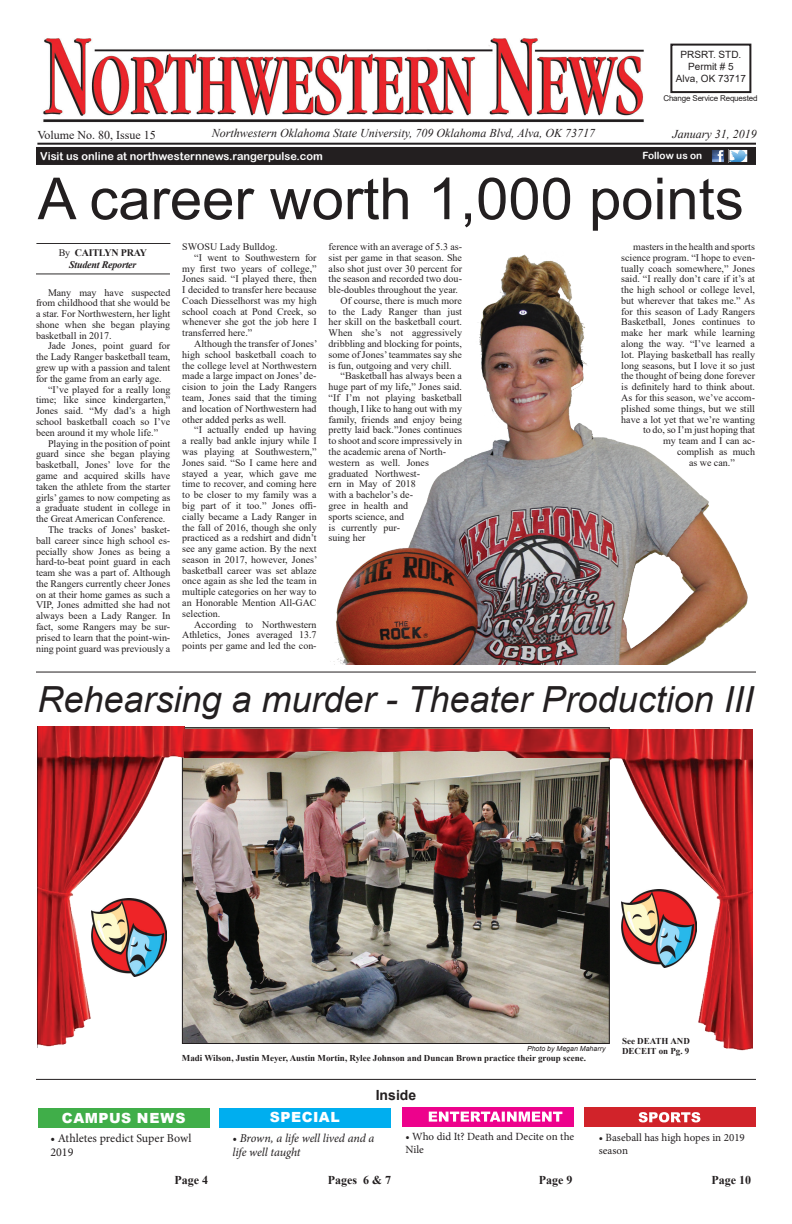
<style>
.page{position:relative;width:792px;height:1224px;background:#fff}
.page>*{position:absolute;margin:0;border:0;box-sizing:border-box;transform-origin:0 0}
.t1{font:58px "Arial";color:#231f20}
.t2{font:italic 36px "Arial";color:#231f20}
.t3{font:900 14px "Arial";letter-spacing:.035em;color:#fff}
.t4{font:700 14px "Arial";color:#231f20}
.t5{font:italic 12px "Times New Roman";color:#231f20}
.t6{font:italic 12px/14.4px "Minion Pro";letter-spacing:-.01em;color:#231f20}
.t7{font:12px/14.4px "Minion Pro";color:#231f20}
.t8{font:700 12px "Times New Roman";color:#231f20}
.t9{font:12px "Times New Roman";color:#231f20}
.t10{font:11px/13px "Minion Pro";color:#231f20}
.t11{font:11px "Arial Rounded MT Bold";color:#fff}
.t12{font:10px/10.8px "Times New Roman";color:#231f20;text-align:justify}
.t13{font:10px "Arial";color:#231f20}
.t14{font:italic 700 10px "Times New Roman";letter-spacing:-.02em;color:#231f20}
.t15{font:700 10px "Times New Roman";letter-spacing:-.02em;color:#231f20}
.t16{font:10px "Arial Rounded MT Bold";color:#fff}
.t17{font:700 9px/9.7px "Times New Roman";color:#231f20}
.t18{font:8px "Arial";letter-spacing:-.02em;color:#231f20}
.t19{font:italic 7px "Arial";color:#231f20}
.s1{font-weight:400}
</style>
<div class="page">
<div style="left:670px;top:44px;width:81px;height:49px;border:2px solid #231f20"></div>
<hr style="left:37px;top:143px;width:719px;height:2px;background:#231f20">
<div style="left:36px;top:147px;width:720px;height:18px;background:#231f20"></div>
<svg style="left:669px;top:142px;width:87px;height:19px"></svg>
<div style="left:711px;top:149px;width:14px;height:14px;border:1px solid #231f20"></div>
<img style="left:730px;top:151px;width:16px;height:10px">
<div style="left:728px;top:149px;width:20px;height:14px;border:1px solid #231f20"></div>
<hr style="left:36px;top:1079px;width:720px;height:1px;background:#231f20">
<div style="left:402px;top:1108px;width:172px;height:19px;background:#ed028c"></div>
<svg style="left:429px;top:1112px;width:133px;height:10px"></svg>
<div style="left:584px;top:1108px;width:172px;height:19px;background:#d1232a"></div>
<svg style="left:639px;top:1112px;width:61px;height:10px"></svg>
<img style="left:43px;top:38px;width:601px;height:85px">
<hr style="left:36px;top:243px;width:134px;height:1px;background:#2e2b2c">
<hr style="left:36px;top:273px;width:134px;height:1px;background:#2e2b2c">
<img style="left:184px;top:757px;width:424px;height:285px">
<hr style="left:36px;top:672px;width:720px;height:1px;background:#231f20">
<img style="left:38px;top:726px;width:146px;height:321px">
<img style="left:609px;top:729px;width:144px;height:322px">
<img style="left:622px;top:889px;width:74px;height:78px">
<img style="left:92px;top:899px;width:74px;height:78px">
<img style="left:184px;top:729px;width:426px;height:28px">
<div style="left:220px;top:1108px;width:171px;height:19px;background:#00aeef"></div>
<img style="left:330px;top:254px;width:418px;height:411px">
<div style="left:38px;top:1108px;width:172px;height:19px;background:#40ae49"></div>
<p class="t13" style="left:680px;top:47px;width:62px">PRSRT. STD.</p>
<p class="t13" style="left:688px;top:59px;width:47px">Permit # 5</p>
<p class="t13" style="left:676px;top:71px;width:72px">Alva, OK 73717</p>
<p class="t18" style="left:663px;top:93px;width:96px">Change Service Requested</p>
<p class="t9" style="left:37px;top:126px;width:120px">Volume No. 80, Issue 15</p>
<p class="t5" style="left:212px;top:124px;width:385px">Northwestern Oklahoma State University, 709 Oklahoma Blvd, Alva, OK 73717</p>
<p class="t5" style="left:673px;top:126px;width:86px">January 31, 2019</p>
<p class="t11" style="left:40px;top:149px;width:284px">Visit us online at northwesternnews.rangerpulse.com</p>
<p class="t16" style="left:643px;top:149px;width:61px">Follow us on</p>
<p class="t1" style="left:38px;top:159px;width:708px">A career worth 1,000 points</p>
<p class="t15" style="left:59px;top:245px;width:90px"><span class="s1">By</span> CAITLYN PRAY</p>
<p class="t14" style="left:69px;top:258px;width:69px">Student Reporter</p>
<p class="t12" style="left:36px;top:286px;width:136px;text-indent:12px">Many may have suspected from childhood that she would be a star. For Northwestern, her light shone when she began playing basketball in 2017.</p>
<p class="t12" style="left:36px;top:340px;width:136px;text-indent:12px">Jade Jones, point guard for the Lady Ranger basketball team, grew up with a passion and talent for the game from an early age.</p>
<p class="t12" style="left:36px;top:384px;width:136px;text-indent:12px">“I’ve played for a really long time; like since kindergarten,” Jones said. “My dad’s a high school basketball coach so I’ve been around it my whole life.”</p>
<p class="t12" style="left:36px;top:438px;width:136px;text-indent:12px">Playing in the position of point guard since she began playing basketball, Jones’ love for the game and acquired skills have taken the athlete from the starter girls’ games to now competing as a graduate student in college in the Great American Conference.</p>
<p class="t12" style="left:36px;top:524px;width:136px;text-indent:12px">The tracks of Jones’ basket&shy;ball career since high school es&shy;pecially show Jones as being a hard-to-beat point guard in each team she was a part of. Although the Rangers currently cheer Jones on at their home games as such a VIP, Jones admitted she had not always been a Lady Ranger. In fact, some Rangers may be sur&shy;prised to learn that the point-win&shy;ning point guard was previously a</p>
<p class="t12" style="left:182px;top:241px;width:97px">SWOSU Lady Bulldog.</p>
<p class="t12" style="left:182px;top:252px;width:136px;text-indent:12px">“I went to Southwestern for my first two years of college,” Jones said. “I played there, then I decided to transfer here because Coach Diesselhorst was my high school coach at Pond Creek, so whenever she got the job here I transferred here.”</p>
<p class="t12" style="left:182px;top:338px;width:137px;text-indent:12px">Although the transfer of Jones’ high school basketball coach to the college level at Northwestern made a large impact on Jones’ de&shy;cision to join the Lady Rangers team, Jones said that the timing and location of Northwestern had other added perks as well.</p>
<p class="t12" style="left:182px;top:424px;width:137px;text-indent:12px">“I actually ended up having a really bad ankle injury while I was playing at Southwestern,” Jones said. “So I came here and stayed a year, which gave me time to recover, and coming here to be closer to my family was a big part of it too.” Jones offi&shy;cially became a Lady Ranger in the fall of 2016, though she only practiced as a redshirt and didn’t see any game action. By the next season in 2017, however, Jones’ basketball career was set ablaze once again as she led the team in multiple categories on her way to an Honorable Mention All-GAC selection.</p>
<p class="t12" style="left:182px;top:619px;width:136px;text-indent:12px">According to Northwestern Athletics, Jones averaged 13.7 points per game and led the con-</p>
<p class="t12" style="left:329px;top:241px;width:135px">ference with an average of 5.3 as&shy;sist per game in that season. She also shot just over 30 percent for the season and recorded two dou&shy;ble-doubles throughout the year.</p>
<p class="t12" style="left:329px;top:295px;width:135px;text-indent:12px">Of course, there is much more to the Lady Ranger than just her skill on the basketball court.<br>When she’s not aggressively dribbling and blocking for points, some of Jones’ teammates say she is fun, outgoing and very chill.</p>
<p class="t12" style="left:329px;top:370px;width:135px;text-align:left;text-indent:12px">“Basketball has always been a huge part of my life,” Jones said. “If I’m not playing basketball though, I like to hang out with my family, friends and enjoy being pretty laid back.”Jones continues to shoot and score impressively in the academic arena of North&shy;western as well. Jones graduated Northwest-<br>ern in May of 2018<br>with a bachelor’s de-<br>gree in health and<br>sports science, and<br>is currently pur-<br>suing her</p>
<p class="t12" style="left:633px;top:241px;width:123px">masters in the health and sports</p>
<p class="t12" style="left:621px;top:252px;width:135px">science program. “I hope to even-</p>
<p class="t12" style="left:621px;top:262px;width:135px">tually coach somewhere,” Jones</p>
<p class="t12" style="left:621px;top:273px;width:135px">said. “I really don’t care if it’s at</p>
<p class="t12" style="left:621px;top:284px;width:135px">the high school or college level,</p>
<p class="t12" style="left:621px;top:295px;width:135px">but wherever that takes me.” As</p>
<p class="t12" style="left:621px;top:306px;width:135px">for this season of Lady Rangers</p>
<p class="t12" style="left:621px;top:316px;width:135px">Basketball, Jones continues to</p>
<p class="t12" style="left:621px;top:327px;width:135px">make her mark while learning</p>
<p class="t12" style="left:621px;top:338px;width:135px">along the way. “I’ve learned a</p>
<p class="t12" style="left:621px;top:349px;width:135px">lot. Playing basketball has really</p>
<p class="t12" style="left:621px;top:360px;width:135px">long seasons, but I love it so just</p>
<p class="t12" style="left:621px;top:370px;width:135px">the thought of being done forever</p>
<p class="t12" style="left:621px;top:381px;width:135px">is definitely hard to think about.</p>
<p class="t12" style="left:621px;top:392px;width:135px">As for this season, we’ve accom-</p>
<p class="t12" style="left:621px;top:403px;width:135px">plished some things, but we still</p>
<p class="t12" style="left:621px;top:414px;width:135px">have a lot yet that we’re wanting</p>
<p class="t12" style="left:643px;top:424px;width:113px">to do, so I’m just hoping that</p>
<p class="t12" style="left:663px;top:435px;width:93px">my team and I can ac-</p>
<p class="t12" style="left:677px;top:446px;width:79px">complish as much</p>
<p class="t12" style="left:689px;top:457px;width:47px">as we can.”</p>
<p class="t2" style="left:37px;top:676px;width:718px">Rehearsing a murder - Theater Production III</p>
<p class="t19" style="left:527px;top:1044px;width:80px">Photo by Megan Maharry</p>
<p class="t17" style="left:182px;top:1053px;width:406px">Madi Wilson, Justin Meyer, Austin Mortin, Rylee Johnson and Duncan Brown practice their group scene.</p>
<p class="t3" style="left:62px;top:1108px;width:125px">CAMPUS NEWS</p>
<p class="t3" style="left:270px;top:1107px;width:71px">SPECIAL</p>
<p class="t4" style="left:376px;top:1085px;width:42px">Inside</p>
<p class="t17" style="left:622px;top:1036px;width:69px">See DEATH AND<br>DECEIT on Pg. 9</p>
<p class="t7" style="left:50px;top:1131px;width:143px">• Athletes predict Super Bowl<br>2019</p>
<p class="t6" style="left:233px;top:1130px;width:143px">• Brown, a life well lived and a life well taught</p>
<p class="t10" style="left:406px;top:1130px;width:170px">• Who did It? Death and Decite on the<br>Nile</p>
<p class="t10" style="left:599px;top:1131px;width:148px">• Baseball has high hopes in 2019 season</p>
<p class="t8" style="left:328px;top:1171px;width:65px">Pages 6 &amp; 7</p>
<p class="t8" style="left:175px;top:1171px;width:35px">Page 4</p>
<p class="t8" style="left:539px;top:1171px;width:35px">Page 9</p>
<p class="t8" style="left:712px;top:1171px;width:41px">Page 10</p>
</div>
